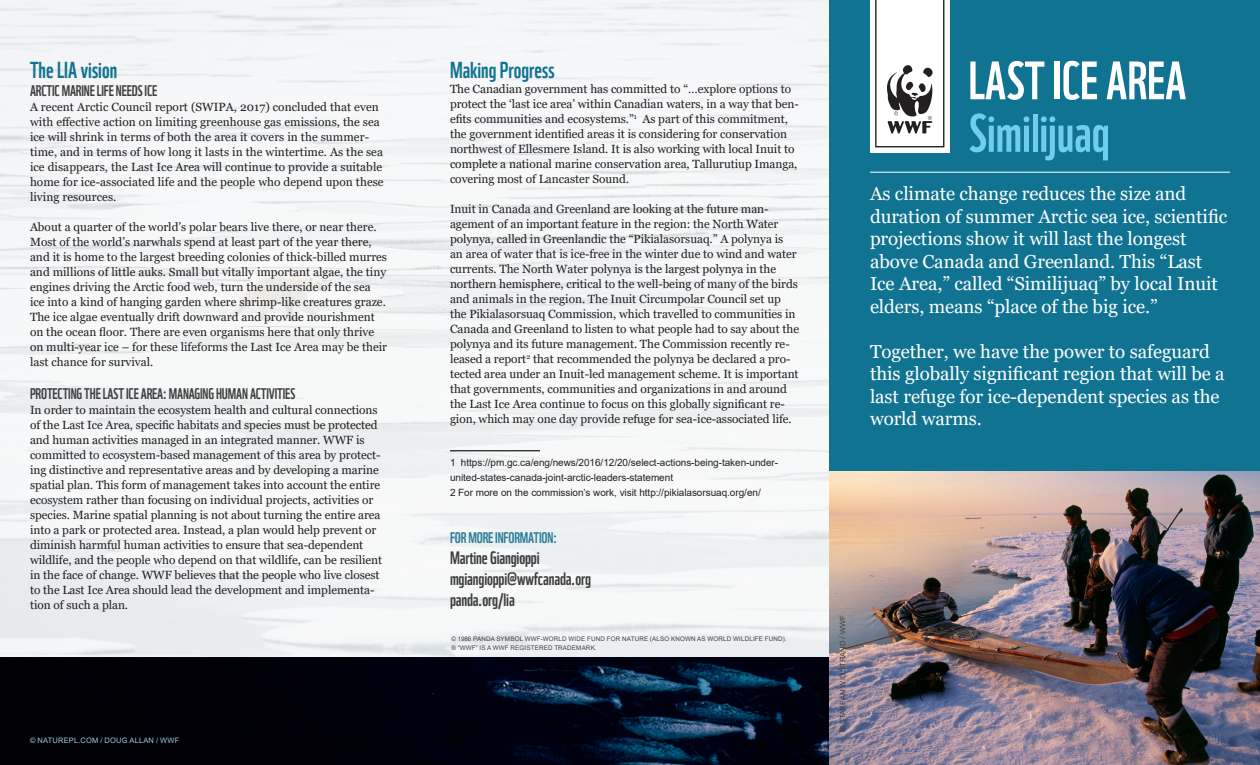
<style>
.page{position:relative;width:1260px;height:765px;background:#fff}
.page>*{position:absolute;margin:0;border:0;box-sizing:border-box;transform-origin:0 0}
.t1{font:52.5px "WWF";color:#fff}
.t2{font:52.5px "WWF";color:#6eceeb}
.t3{font:22.5px "WWF";color:#107391}
.lead_rule{font:18.75px/22.5px "Georgia";letter-spacing:-.005em;color:#fff}
.Paragraph_Style_1{font:17.5px "WWF";letter-spacing:-.01em;color:#3e3e3f}
.t4{font:15px "WWF";letter-spacing:-.01em;color:#3e3e3f}
.t5{font:15px "WWF";letter-spacing:-.01em;color:#2b7c98}
.t6{font:11.88px/15px "Georgia";letter-spacing:-.005em;color:#231f20}
.foot{font:10px "Arial";letter-spacing:-.005em;color:#231f20}
.CREDIT{font:7.5px "Arial";letter-spacing:.025em;color:#9cccdc}
.CREDIT-2{font:7.5px "Arial";letter-spacing:.025em;color:#3e3e3f}
.CREDIT-3{font:6.25px "Arial";letter-spacing:.025em;color:#3e3e3f}
</style>
<div class="page">
<div style="left:0;top:0;width:829px;height:664px;background:linear-gradient(to right,#f2f3f5,#f4f6f7)"></div>
<img style="left:0;top:658px;width:829px;height:107px">
<div style="left:829px;top:0;width:431px;height:765px;background:#107391"></div>
<hr style="left:870px;top:172px;width:360px;height:1px;background:#fff">
<hr style="left:450px;top:450px;width:90px;height:1px;background:#231f20">
<img style="left:829px;top:471px;width:431px;height:294px">
<div style="left:870px;top:0;width:80px;height:152px;background:#fff"></div>
<svg style="left:875px;top:0;width:69px;height:147px"></svg>
<h2 class="t3" style="left:30px;top:52px;width:89px">The LIA vision</h2>
<h3 class="t4" style="left:30px;top:79px;width:129px">ARCTIC MARINE LIFE NEEDS ICE</h3>
<p class="t6" style="left:30px;top:99px;width:355px">A recent Arctic Council report (SWIPA, 2017) concluded that even with effective action on limiting greenhouse gas emissions, the sea ice will shrink in terms of both the area it covers in the summer&shy;time, and in terms of how long it lasts in the wintertime. As the sea ice disappears, the Last Ice Area will continue to provide a suitable home for ice-associated life and the people who depend upon these living resources.</p>
<p class="t6" style="left:30px;top:219px;width:359px">About a quarter of the world’s polar bears live there, or near there.<br>Most of the world’s narwhals spend at least part of the year there, and it is home to the largest breeding colonies of thick-billed murres and millions of little auks. Small but vitally important algae, the tiny engines driving the Arctic food web, turn the underside of the sea ice into a kind of hanging garden where shrimp-like creatures graze.<br>The ice algae eventually drift downward and provide nourishment on the ocean floor. There are even organisms here that only thrive on multi-year ice – for these lifeforms the Last Ice Area may be their last chance for survival.</p>
<h3 class="t4" style="left:30px;top:382px;width:267px">PROTECTING THE LAST ICE AREA: MANAGING HUMAN ACTIVITIES</h3>
<p class="t6" style="left:30px;top:402px;width:354px">In order to maintain the ecosystem health and cultural connections of the Last Ice Area, specific habitats and species must be protected and human activities managed in an integrated manner. WWF is committed to ecosystem-based management of this area by protect&shy;ing distinctive and representative areas and by developing a marine spatial plan. This form of management takes into account the entire ecosystem rather than focusing on individual projects, activities or species. Marine spatial planning is not about turning the entire area into a park or protected area. Instead, a plan would help prevent or diminish harmful human activities to ensure that sea-dependent wildlife, and the people who depend on that wildlife, can be resilient in the face of change. WWF believes that the people who live closest to the Last Ice Area should lead the development and implementa&shy;tion of such a plan.</p>
<p class="CREDIT" style="left:30px;top:736px;width:151px">© NATUREPL.COM / DOUG ALLAN / WWF</p>
<h2 class="t3" style="left:450px;top:52px;width:106px">Making Progress</h2>
<p class="t6" style="left:450px;top:81px;width:351px">The Canadian government has committed to “…explore options to protect the ‘last ice area’ within Canadian waters, in a way that ben&shy;efits communities and ecosystems.”<sup>1</sup> As part of this commitment, the government identified areas it is considering for conservation northwest of Ellesmere Island. It is also working with local Inuit to complete a national marine conservation area, Tallurutiup Imanga, covering most of Lancaster Sound.</p>
<p class="t6" style="left:450px;top:201px;width:351px">Inuit in Canada and Greenland are looking at the future man&shy;agement of an important feature in the region: the North Water polynya, called in Greenlandic the “Pikialasorsuaq.” A polynya is an area of water that is ice-free in the winter due to wind and water currents. The North Water polynya is the largest polynya in the northern hemisphere, critical to the well-being of many of the birds and animals in the region. The Inuit Circumpolar Council set up the Pikialasorsuaq Commission, which travelled to communities in Canada and Greenland to listen to what people had to say about the polynya and its future management. The Commission recently re&shy;leased a report<sup>2</sup> that recommended the polynya be declared a pro&shy;tected area under an Inuit-led management scheme. It is important that governments, communities and organizations in and around the Last Ice Area continue to focus on this globally significant re&shy;gion, which may one day provide refuge for sea-ice-associated life.</p>
<p class="foot" style="left:450px;top:455px;width:330px">1 https://pm.gc.ca/eng/news/2016/12/20/select-actions-being-taken-under-</p>
<p class="foot" style="left:450px;top:470px;width:225px">united-states-canada-joint-arctic-leaders-statement</p>
<p class="foot" style="left:450px;top:485px;width:312px">2 For more on the commission’s work, visit http://pikialasorsuaq.org/en/</p>
<h3 class="t5" style="left:450px;top:526px;width:109px">FOR MORE INFORMATION:</h3>
<p class="Paragraph_Style_1" style="left:450px;top:544px;width:91px">Martine Giangioppi</p>
<p class="Paragraph_Style_1" style="left:450px;top:565px;width:143px">mgiangioppi@wwfcanada.org</p>
<p class="Paragraph_Style_1" style="left:450px;top:586px;width:66px">panda.org/lia</p>
<p class="CREDIT-3" style="left:452px;top:634px;width:337px">© 1986 PANDA SYMBOL WWF-WORLD WIDE FUND FOR NATURE (ALSO KNOWN AS WORLD WILDLIFE FUND).</p>
<p class="CREDIT-3" style="left:452px;top:643px;width:147px">® “WWF” IS A WWF REGISTERED TRADEMARK.</p>
<h2 class="t1" style="left:968px;top:39px;width:220px">LAST ICE AREA</h2>
<h2 class="t2" style="left:968px;top:92px;width:143px">Similijuaq</h2>
<p class="lead_rule" style="left:870px;top:183px;width:359px">As climate change reduces the size and duration of summer Arctic sea ice, scientific projections show it will last the longest above Canada and Greenland. This “Last Ice Area,” called “Similijuaq” by local Inuit elders, means “place of the big ice.”</p>
<p class="lead_rule" style="left:870px;top:340px;width:356px">Together, we have the power to safeguard this globally significant region that will be a last refuge for ice-dependent species as the world warms.</p>
<p class="CREDIT-2" style="left:838px;top:732px;width:118px;rotate:-90deg">© STAFFAN WIDSTRAND / WWF</p>
</div>
